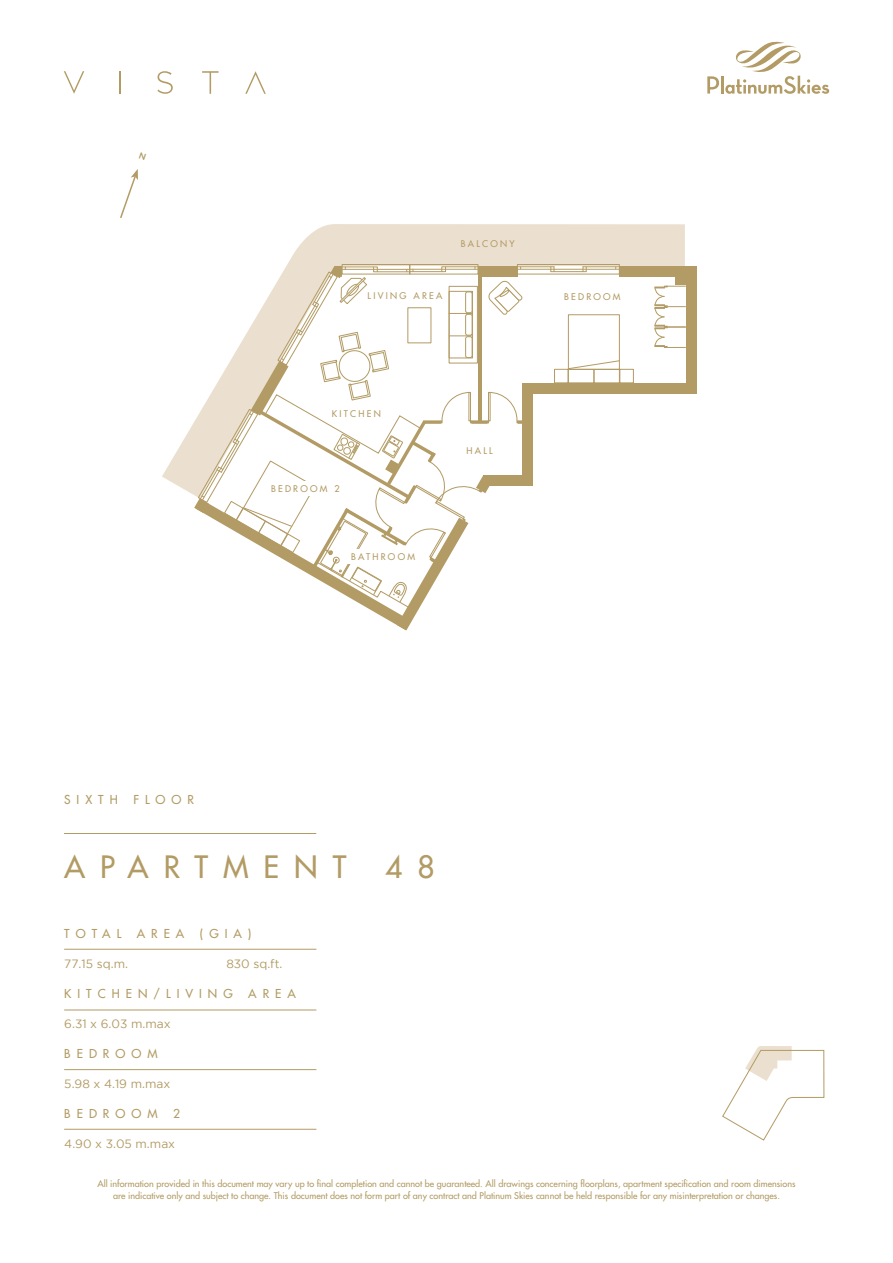
<style>
.page{position:relative;width:893px;height:1263px;background:#fff}
.page>*{position:absolute;margin:0;border:0;box-sizing:border-box;transform-origin:0 0}
.Subhead{font:500 30px "Futura Std";letter-spacing:.5em;color:#b29b64}
.Table_Body{font:12px "Gotham";color:#b29b64}
.Table_Headline{font:500 12px "Futura Std";letter-spacing:.5em;color:#b29b64}
.headline{font:500 12px "Futura Std";letter-spacing:.5em;color:#b29b64}
.Small_Labels{font:500 9px/12px "Futura Std";color:#b29b64;text-align:center}
.Small_Labels-2{font:500 9px "Futura Std";letter-spacing:.25em;color:#b29b64}
</style>
<div class="page">
<svg style="left:202px;top:71px;width:17px;height:23px"></svg>
<svg style="left:245px;top:71px;width:21px;height:23px"></svg>
<hr style="left:119px;top:71px;width:2px;height:23px;background:#b29b64">
<svg style="left:157px;top:71px;width:16px;height:23px"></svg>
<svg style="left:64px;top:71px;width:20px;height:23px"></svg>
<svg style="left:120px;top:169px;width:18px;height:49px"></svg>
<svg style="left:707px;top:76px;width:12px;height:18px"></svg>
<hr style="left:721px;top:76px;width:3px;height:18px;background:#b29b64">
<svg style="left:725px;top:41px;width:104px;height:53px"></svg>
<hr style="left:64px;top:833px;width:252px;height:1px;background:#b29b64">
<hr style="left:64px;top:949px;width:252px;height:1px;background:#b29b64">
<hr style="left:64px;top:1009px;width:252px;height:1px;background:#b29b64">
<hr style="left:64px;top:1069px;width:252px;height:1px;background:#b29b64">
<hr style="left:64px;top:1129px;width:252px;height:1px;background:#b29b64">
<svg style="left:162px;top:224px;width:523px;height:271px"></svg>
<div style="left:342px;top:264px;width:68px;height:10px;border:1px solid #b29b64"></div>
<div style="left:517px;top:264px;width:102px;height:10px;border:1px solid #b29b64"></div>
<hr style="left:517px;top:269px;width:102px;height:1px;background:#b29b64">
<hr style="left:551px;top:271px;width:35px;height:1px;background:#b29b64">
<hr style="left:517px;top:267px;width:37px;height:1px;background:#b29b64">
<hr style="left:583px;top:267px;width:36px;height:1px;background:#b29b64">
<svg style="left:583px;top:267px;width:4px;height:5px"></svg>
<svg style="left:551px;top:267px;width:4px;height:5px"></svg>
<div style="left:619px;top:266px;width:77px;height:11px;background:#b29b64"></div>
<div style="left:522px;top:383px;width:174px;height:11px;background:#b29b64"></div>
<div style="left:686px;top:266px;width:10px;height:128px;background:#b29b64"></div>
<div style="left:522px;top:391px;width:10px;height:95px;background:#b29b64"></div>
<div style="left:676px;top:274px;width:13px;height:11px;background:#b29b64"></div>
<div style="left:410px;top:264px;width:68px;height:10px;border:1px solid #b29b64"></div>
<svg style="left:655px;top:286px;width:31px;height:62px"></svg>
<div style="left:568px;top:315px;width:51px;height:54px;border:1px solid #b29b64"></div>
<div style="left:594px;top:369px;width:25px;height:14px;border:1px solid #b29b64"></div>
<div style="left:620px;top:369px;width:13px;height:14px;border:1px solid #b29b64"></div>
<div style="left:568px;top:369px;width:26px;height:14px;border:1px solid #b29b64"></div>
<div style="left:554px;top:369px;width:14px;height:14px;border:1px solid #b29b64"></div>
<svg style="left:568px;top:360px;width:52px;height:9px"></svg>
<svg style="left:194px;top:266px;width:329px;height:364px"></svg>
<div style="left:465px;top:292px;width:7px;height:21px;border:1px solid #b29b64;border-radius:2px"></div>
<div style="left:465px;top:314px;width:7px;height:21px;border:1px solid #b29b64;border-radius:2px"></div>
<div style="left:465px;top:337px;width:7px;height:21px;border:1px solid #b29b64;border-radius:2px"></div>
<div style="left:556px;top:290px;width:73px;height:14px;background:#fff"></div>
<div style="left:268px;top:481px;width:74px;height:14px;background:#fff"></div>
<div style="left:364px;top:288px;width:82px;height:14px;background:#fff"></div>
<div style="left:328px;top:406px;width:56px;height:14px;background:#fff"></div>
<div style="left:462px;top:443px;width:35px;height:14px;background:#fff"></div>
<div style="left:348px;top:549px;width:71px;height:14px;background:#fff"></div>
<svg style="left:722px;top:1046px;width:103px;height:95px"></svg>
<p class="Small_Labels-2" style="left:368px;top:290px;width:76px">LIVING AREA</p>
<p class="Small_Labels-2" style="left:461px;top:238px;width:55px">BALCONY</p>
<p class="Small_Labels-2" style="left:332px;top:408px;width:50px">KITCHEN</p>
<p class="Small_Labels-2" style="left:271px;top:483px;width:70px">BEDROOM 2</p>
<p class="Small_Labels-2" style="left:351px;top:551px;width:65px">BATHROOM</p>
<p class="Small_Labels" style="left:466px;top:445px;width:28px">HALL</p>
<p class="Small_Labels-2" style="left:564px;top:291px;width:58px">BEDROOM</p>
<p class="headline" style="left:64px;top:791px;width:55px">SIXTH</p>
<p class="headline" style="left:133px;top:791px;width:62px">FLOOR</p>
<p class="Subhead" style="left:64px;top:848px;width:284px">APARTMENT</p>
<p class="Subhead" style="left:385px;top:848px;width:51px">4 8</p>
<p class="Table_Headline" style="left:64px;top:926px;width:58px">TOTAL</p>
<p class="Table_Headline" style="left:137px;top:926px;width:49px">AREA</p>
<p class="Table_Headline" style="left:200px;top:926px;width:53px">(GIA)</p>
<p class="Table_Body" style="left:64px;top:957px;width:65px">77.15 sq.m.</p>
<p class="Table_Body" style="left:226px;top:957px;width:58px">830 sq.ft.</p>
<p class="Table_Headline" style="left:64px;top:986px;width:170px">KITCHEN/LIVING</p>
<p class="Table_Headline" style="left:248px;top:986px;width:49px">AREA</p>
<p class="Table_Body" style="left:64px;top:1017px;width:108px">6.31 x 6.03 m.max</p>
<p class="Table_Headline" style="left:64px;top:1046px;width:95px">BEDROOM</p>
<p class="Table_Body" style="left:64px;top:1077px;width:107px">5.98 x 4.19 m.max</p>
<p class="Table_Headline" style="left:64px;top:1106px;width:95px">BEDROOM</p>
<p class="Table_Headline" style="left:173px;top:1106px;width:8px">2</p>
<p class="Table_Body" style="left:64px;top:1137px;width:112px">4.90 x 3.05 m.max</p>
<p class="Small_Labels" style="left:97px;top:1178px;width:700px">All information provided in this document may vary up to final completion and cannot be guaranteed. All drawings concerning floorplans, apartment specification and room dimensions are indicative only and subject to change. This document does not form part of any contract and Platinum Skies cannot be held responsible for any misinterpretation or changes.</p>
</div>
